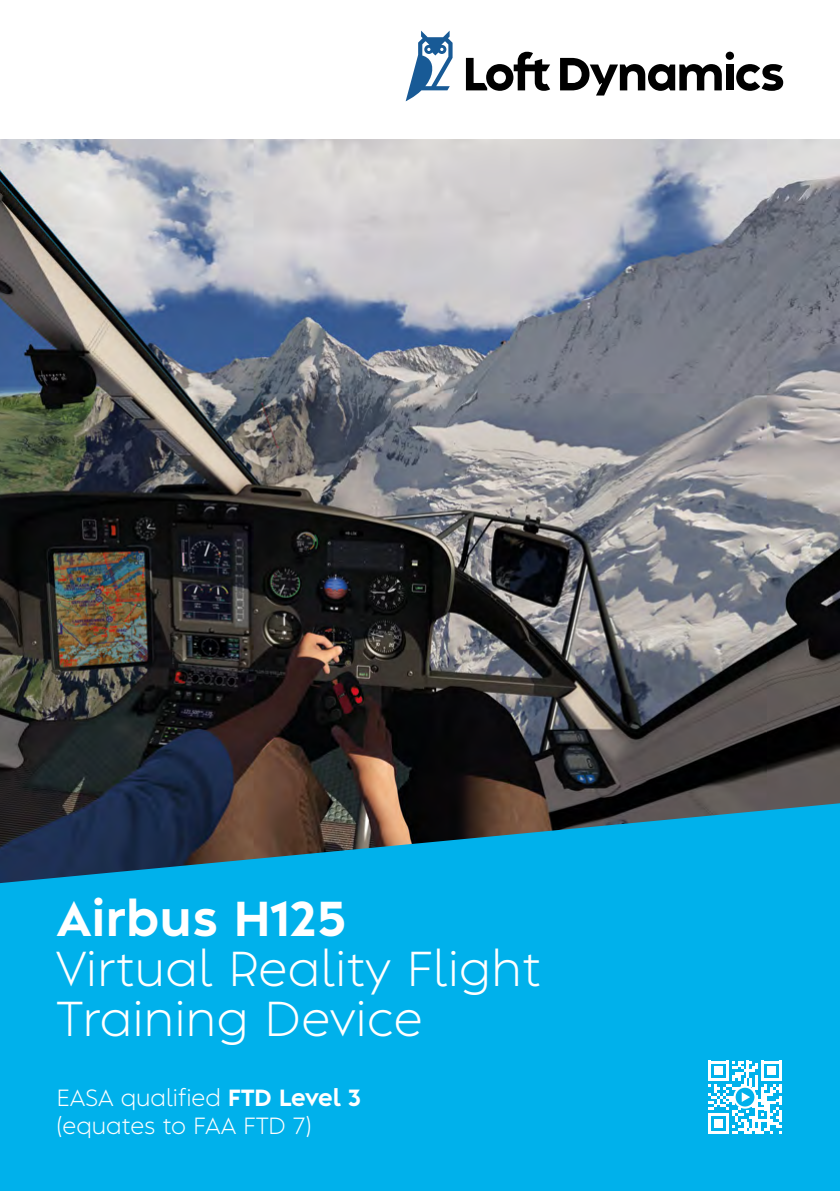
<style>
.page{position:relative;width:840px;height:1191px;background:#fff}
.page>*{position:absolute;margin:0;border:0;box-sizing:border-box;transform-origin:0 0}
.t1{font:300 46px/50px "Albula";letter-spacing:.01em;color:#fff}
.t2{font:800 46px "Albula";letter-spacing:.01em;color:#fff}
.t3{font:300 22px/28px "Albula";color:#fff}
.s1{font-weight:800}
</style>
<div class="page">
<img style="left:0;top:140px;width:839px;height:663px">
<svg style="left:0;top:803px;width:839px;height:388px;background:#06a3d8"></svg>
<svg style="left:465px;top:52px;width:85px;height:39px"></svg>
<svg style="left:560px;top:52px;width:222px;height:43px"></svg>
<svg style="left:405px;top:31px;width:47px;height:70px"></svg>
<svg style="left:708px;top:1060px;width:73px;height:73px"></svg>
<h1 class="t2" style="left:57px;top:878px;width:291px">Airbus H125</h1>
<h1 class="t1" style="left:57px;top:939px;width:485px">Virtual Reality Flight<br>Training Device</h1>
<p class="t3" style="left:57px;top:1082px;width:306px">EASA qualified <span class="s1">FTD Level 3 </span>(equates to FAA FTD 7)</p>
</div>
